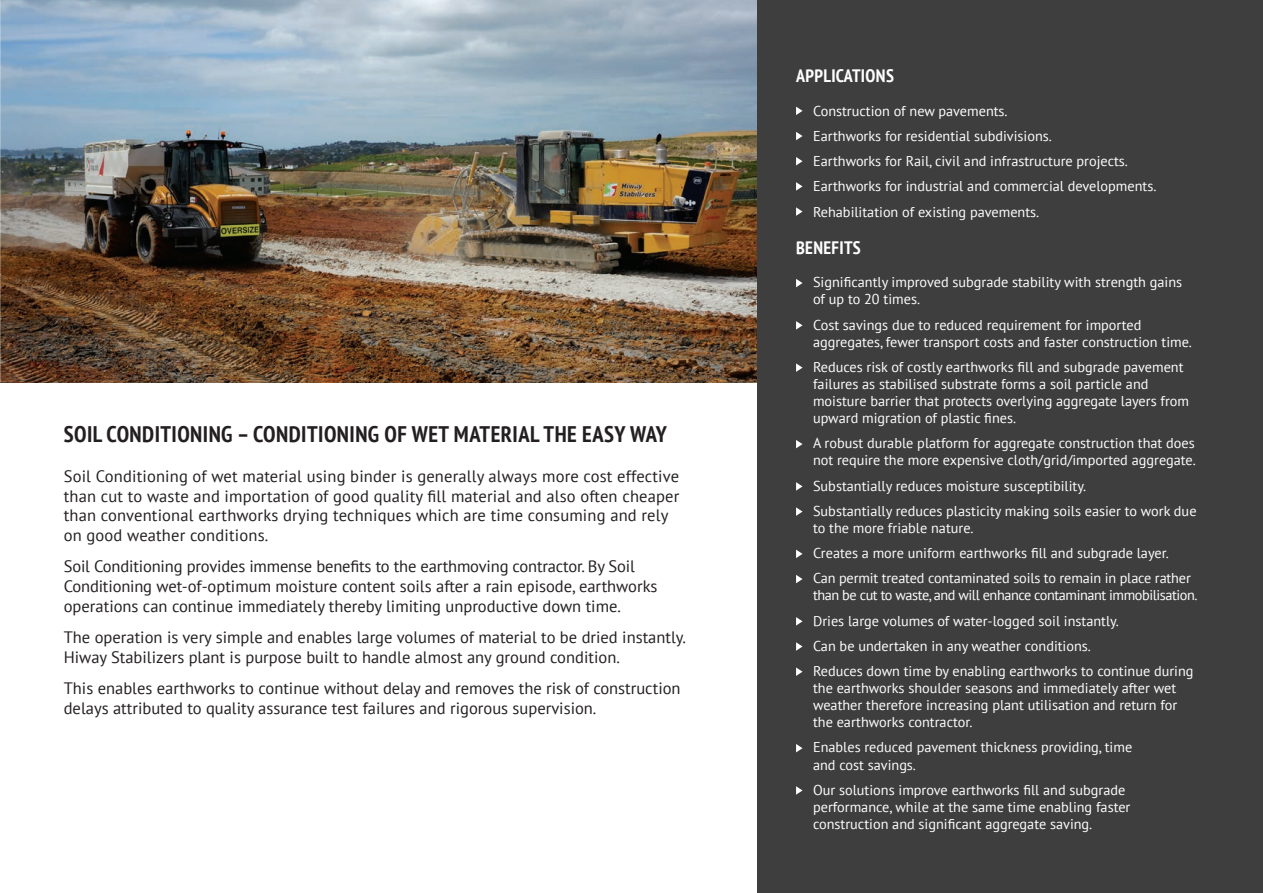
<style>
.page{position:relative;width:1263px;height:893px;background:#fff}
.page>*{position:absolute;margin:0;border:0;box-sizing:border-box;transform-origin:0 0}
.t1{font:700 condensed 22.5px "PT Sans";letter-spacing:.02em;color:#231f20}
.t2{font:700 condensed 18px "PT Sans";letter-spacing:.02em;color:#fff}
.t3{font:16.5px/19.8px "PT Sans";color:#231f20}
.t4{font:14.25px/17.1px "PT Sans";color:#fff}
</style>
<div class="page">
<img style="left:1px;top:0;width:757px;height:383px">
<div style="left:758px;top:0;width:505px;height:893px;background:#3e3e3f"></div>
<img style="left:0;top:0;width:1px;height:383px">
<svg style="left:796px;top:107px;width:6px;height:8px"></svg>
<svg style="left:796px;top:132px;width:6px;height:8px"></svg>
<svg style="left:796px;top:157px;width:6px;height:8px"></svg>
<svg style="left:796px;top:182px;width:6px;height:9px"></svg>
<svg style="left:796px;top:207px;width:6px;height:9px"></svg>
<svg style="left:796px;top:279px;width:6px;height:8px"></svg>
<svg style="left:796px;top:321px;width:6px;height:9px"></svg>
<svg style="left:796px;top:363px;width:6px;height:9px"></svg>
<svg style="left:796px;top:440px;width:6px;height:8px"></svg>
<svg style="left:796px;top:482px;width:6px;height:9px"></svg>
<svg style="left:796px;top:507px;width:6px;height:9px"></svg>
<svg style="left:796px;top:550px;width:6px;height:8px"></svg>
<svg style="left:796px;top:575px;width:6px;height:8px"></svg>
<svg style="left:796px;top:617px;width:6px;height:9px"></svg>
<svg style="left:796px;top:642px;width:6px;height:9px"></svg>
<svg style="left:796px;top:667px;width:6px;height:9px"></svg>
<svg style="left:796px;top:744px;width:6px;height:8px"></svg>
<svg style="left:796px;top:786px;width:6px;height:9px"></svg>
<h1 class="t1" style="left:64px;top:419px;width:605px">SOIL CONDITIONING – CONDITIONING OF WET MATERIAL THE EASY WAY</h1>
<p class="t3" style="left:64px;top:466px;width:617px">Soil Conditioning of wet material using binder is generally always more cost effective than cut to waste and importation of good quality fill material and also often cheaper than conventional earthworks drying techniques which are time consuming and rely on good weather conditions.</p>
<p class="t3" style="left:64px;top:556px;width:595px">Soil Conditioning provides immense benefits to the earthmoving contractor. By Soil<br>Conditioning wet-of-optimum moisture content soils after a rain episode, earthworks operations can continue immediately thereby limiting unproductive down time.</p>
<p class="t3" style="left:64px;top:627px;width:624px">The operation is very simple and enables large volumes of material to be dried instantly.<br>Hiway Stabilizers plant is purpose built to handle almost any ground condition.</p>
<p class="t3" style="left:64px;top:678px;width:618px">This enables earthworks to continue without delay and removes the risk of construction delays attributed to quality assurance test failures and rigorous supervision.</p>
<p class="t2" style="left:796px;top:64px;width:99px">APPLICATIONS</p>
<p class="t4" style="left:813px;top:98px;width:345px;line-height:25.2px">Construction of new pavements.<br>Earthworks for residential subdivisions.<br>Earthworks for Rail, civil and infrastructure projects.<br>Earthworks for industrial and commercial developments.<br>Rehabilitation of existing pavements.</p>
<p class="t2" style="left:796px;top:236px;width:66px">BENEFITS</p>
<p class="t4" style="left:813px;top:273px;width:371px">Significantly improved subgrade stability with strength gains of up to 20 times.</p>
<p class="t4" style="left:813px;top:316px;width:380px">Cost savings due to reduced requirement for imported aggregates, fewer transport costs and faster construction time.</p>
<p class="t4" style="left:813px;top:358px;width:378px">Reduces risk of costly earthworks fill and subgrade pavement failures as stabilised substrate forms a soil particle and moisture barrier that protects overlying aggregate layers from upward migration of plastic fines.</p>
<p class="t4" style="left:813px;top:434px;width:384px">A robust durable platform for aggregate construction that does not require the more expensive cloth/grid/imported aggregate.</p>
<p class="t4" style="left:813px;top:473px;width:385px;line-height:25.2px">Substantially reduces moisture susceptibility.<br>Substantially reduces plasticity making soils easier to work due</p>
<p class="t4" style="left:813px;top:515px;width:379px;line-height:25.2px">to the more friable nature.<br>Creates a more uniform earthworks fill and subgrade layer.<br>Can permit treated contaminated soils to remain in place rather</p>
<p class="t4" style="left:813px;top:582px;width:386px;line-height:25.2px">than be cut to waste, and will enhance contaminant immobilisation.<br>Dries large volumes of water-logged soil instantly.<br>Can be undertaken in any weather conditions.<br>Reduces down time by enabling earthworks to continue during</p>
<p class="t4" style="left:813px;top:679px;width:366px;text-align:justify">the earthworks shoulder seasons and immediately after wet weather therefore increasing plant utilisation and return for the earthworks contractor.</p>
<p class="t4" style="left:813px;top:738px;width:321px">Enables reduced pavement thickness providing, time and cost savings.</p>
<p class="t4" style="left:813px;top:781px;width:319px">Our solutions improve earthworks fill and subgrade performance, while at the same time enabling faster construction and significant aggregate saving.</p>
</div>
